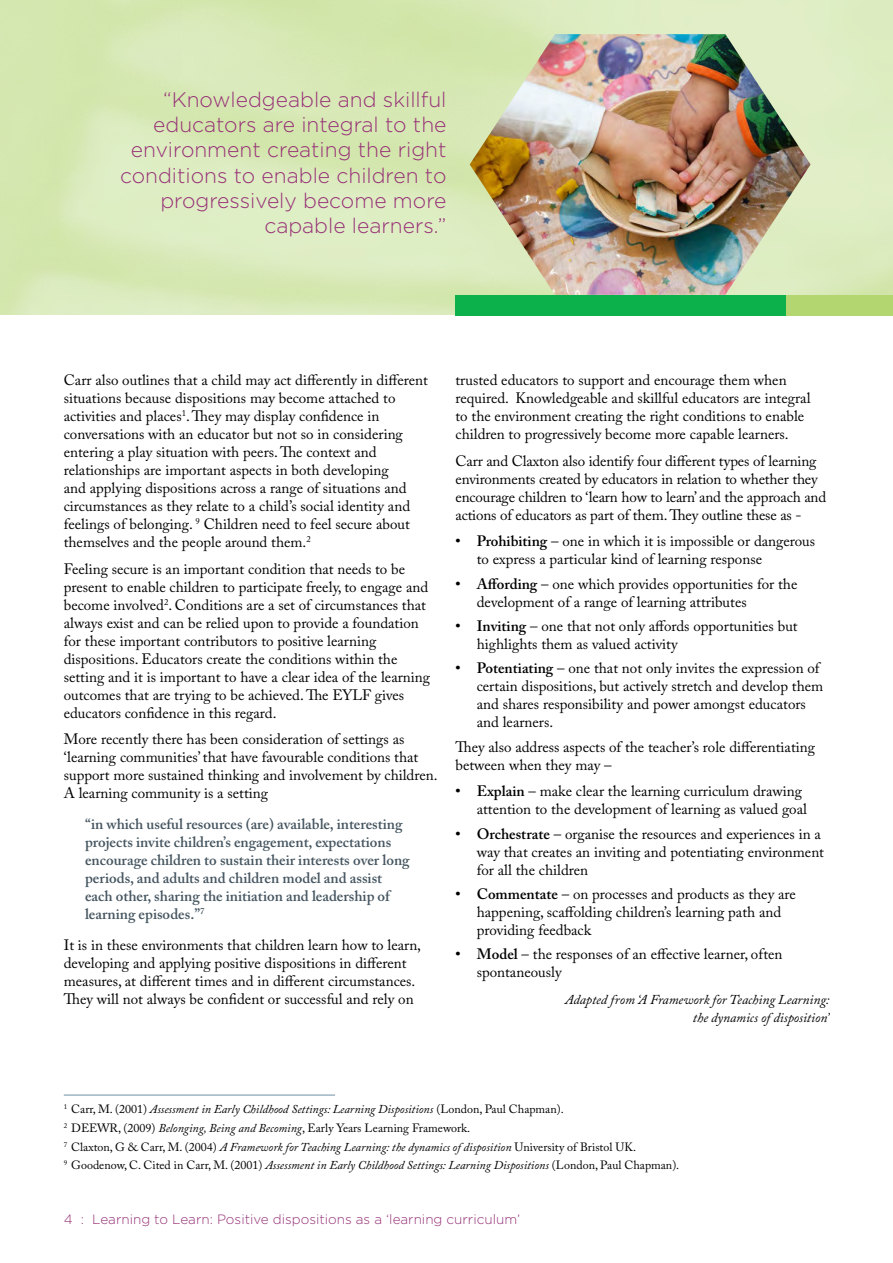
<style>
.page{position:relative;width:893px;height:1263px;background:#fff}
.page>*{position:absolute;margin:0;border:0;box-sizing:border-box;transform-origin:0 0}
.quotestopright{font:300 21px/25.2px "Gotham";color:#973177;text-align:right}
.body{font:15px/18px "Adobe Caslon Pro";color:#000}
.quotes{font:600 15px/18px "Adobe Caslon Pro";color:#455560}
.body-2{font:italic 13.5px/18px "Adobe Caslon Pro";color:#000;text-align:right}
.t1{font:300 13.5px "Gotham";color:#973177}
.t2{font:italic 12px "Adobe Caslon Pro";color:#000}
.t3{font:12px "Adobe Caslon Pro";color:#000}
.s1{font-weight:600}
.s2{font-style:normal}
.s3{font-style:italic}
</style>
<div class="page">
<svg style="left:0;top:0;width:893px;height:315px;background:#d9e9b8"></svg>
<img style="left:470px;top:34px;width:341px;height:261px">
<div style="left:455px;top:295px;width:357px;height:20px;background:#0db14b"></div>
<div style="left:787px;top:295px;width:106px;height:20px;background:#b4d670"></div>
<hr style="left:64px;top:1095px;width:271px;height:1px;background:#6e92a3">
<p class="quotestopright" style="left:120px;top:87px;width:328px">“Knowledgeable and skillful educators are integral to the environment creating the right conditions to enable children to progressively become more capable learners.”</p>
<p class="body" style="left:64px;top:371px;width:366px">Carr also outlines that a child may act differently in different situations because dispositions may become attached to activities and places<sup>1</sup>. They may display confidence in conversations with an educator but not so in considering entering a play situation with peers. The context and relationships are important aspects in both developing<br>and applying dispositions across a range of situations and circumstances as they relate to a child’s social identity and feelings of belonging. <sup>9</sup> Children need to feel secure about themselves and the people around them.<sup>2</sup></p>
<p class="body" style="left:64px;top:560px;width:368px">Feeling secure is an important condition that needs to be present to enable children to participate freely, to engage and become involved<sup>2</sup>. Conditions are a set of circumstances that always exist and can be relied upon to provide a foundation for these important contributors to positive learning dispositions. Educators create the conditions within the setting and it is important to have a clear idea of the learning outcomes that are trying to be achieved. The EYLF gives educators confidence in this regard.</p>
<p class="body" style="left:64px;top:730px;width:375px">More recently there has been consideration of settings as ‘learning communities’ that have favourable conditions that support more sustained thinking and involvement by children.<br>A learning community is a setting</p>
<p class="quotes" style="left:85px;top:815px;width:326px">“in which useful resources (are) available, interesting projects invite children’s engagement, expectations encourage children to sustain their interests over long periods, and adults and children model and assist each other, sharing the initiation and leadership of learning episodes.”<sup>7</sup></p>
<p class="body" style="left:64px;top:936px;width:359px">It is in these environments that children learn how to learn, developing and applying positive dispositions in different measures, at different times and in different circumstances.<br>They will not always be confident or successful and rely on</p>
<p class="body" style="left:455px;top:371px;width:357px">trusted educators to support and encourage them when required. Knowledgeable and skillful educators are integral to the environment creating the right conditions to enable children to progressively become more capable learners.</p>
<p class="body" style="left:455px;top:452px;width:372px">Carr and Claxton also identify four different types of learning environments created by educators in relation to whether they encourage children to ‘learn how to learn’ and the approach and actions of educators as part of them. They outline these as -</p>
<p class="body" style="left:477px;top:532px;width:340px;text-indent:-21px"><span class="s1">• Prohibiting</span> – one in which it is impossible or dangerous to express a particular kind of learning response</p>
<p class="body" style="left:477px;top:574px;width:322px;text-indent:-21px"><span class="s1">• Affording</span> – one which provides opportunities for the development of a range of learning attributes</p>
<p class="body" style="left:477px;top:617px;width:322px;text-indent:-21px"><span class="s1">• Inviting</span> – one that not only affords opportunities but highlights them as valued activity</p>
<p class="body" style="left:477px;top:659px;width:348px;text-indent:-21px"><span class="s1">• Potentiating</span> – one that not only invites the expression of certain dispositions, but actively stretch and develop them and shares responsibility and power amongst educators and learners.</p>
<p class="body" style="left:455px;top:738px;width:361px">They also address aspects of the teacher’s role differentiating between when they may –</p>
<p class="body" style="left:477px;top:782px;width:332px;text-indent:-21px"><span class="s1">• Explain</span> – make clear the learning curriculum drawing attention to the development of learning as valued goal</p>
<p class="body" style="left:477px;top:824px;width:349px;text-indent:-21px"><span class="s1">• Orchestrate</span> – organise the resources and experiences in a way that creates an inviting and potentiating environment for all the children</p>
<p class="body" style="left:477px;top:885px;width:321px;text-indent:-21px"><span class="s1">• Commentate</span> – on processes and products as they are happening, scaffolding children’s learning path and providing feedback</p>
<p class="body" style="left:477px;top:945px;width:307px;text-indent:-21px"><span class="s1">• Model</span> – the responses of an effective learner, often spontaneously</p>
<p class="body-2" style="left:565px;top:991px;width:266px">Adapted from ‘A Framework for Teaching Learning: the dynamics of disposition’</p>
<p class="t2" style="left:64px;top:1102px;width:501px"><sup>1</sup> <span class="s2">Carr, M. (2001)</span> Assessment in Early Childhood Settings: Learning Dispositions <span class="s2">(London, Paul Chapman).</span></p>
<p class="t3" style="left:64px;top:1121px;width:408px"><sup>2</sup> DEEWR, (2009) <span class="s3">Belonging, Being and Becoming</span>, Early Years Learning Framework.</p>
<p class="t2" style="left:64px;top:1139px;width:574px"><sup>7</sup> <span class="s2">Claxton, G &amp; Carr, M. (2004)</span> A Framework for Teaching Learning: the dynamics of disposition <span class="s2">University of Bristol UK.</span></p>
<p class="t2" style="left:64px;top:1158px;width:617px"><sup>9</sup> <span class="s2">Goodenow, C. Cited in Carr, M. (2001)</span> Assessment in Early Childhood Settings: Learning Dispositions <span class="s2">(London, Paul Chapman).</span></p>
<p class="t1" style="left:64px;top:1212px;width:458px">4 : Learning to Learn: Positive dispositions as a ‘learning curriculum’</p>
</div>
